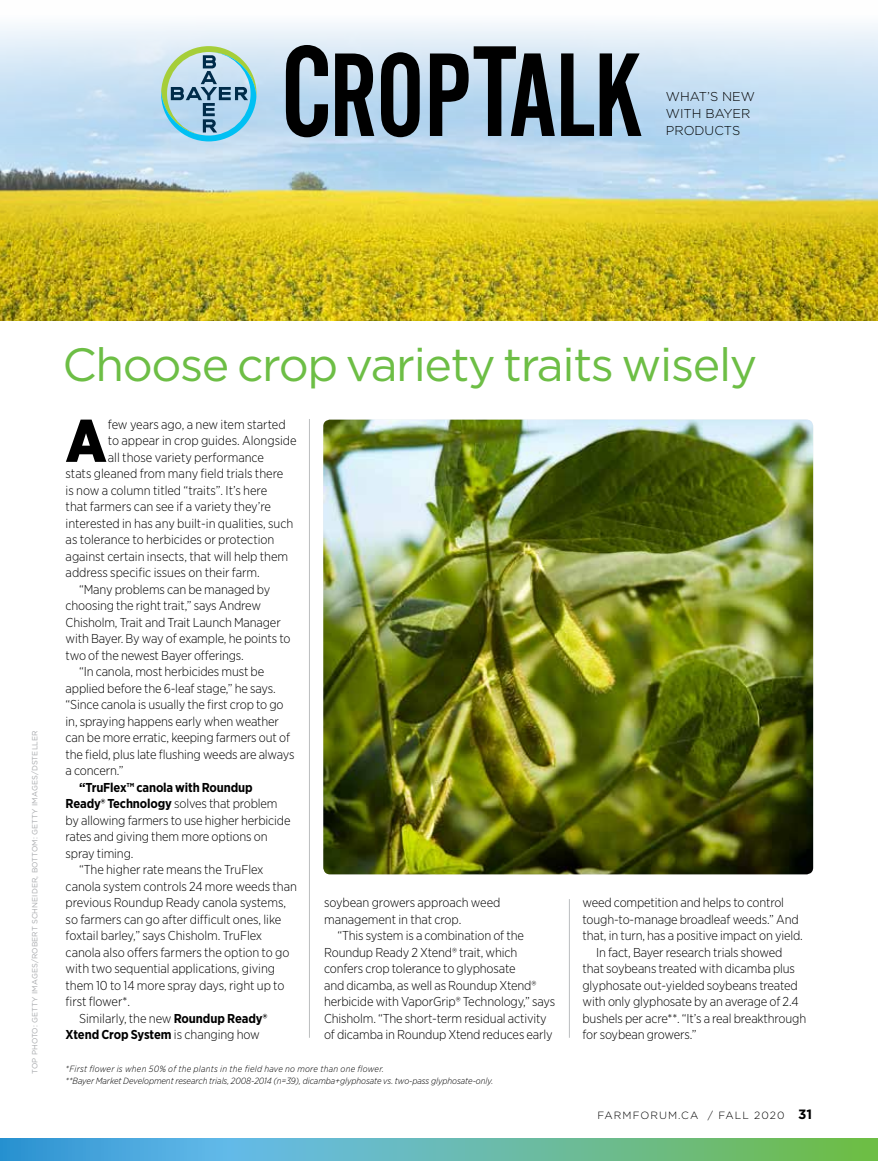
<style>
.page{position:relative;width:878px;height:1161px;background:#fff}
.page>*{position:absolute;margin:0;border:0;box-sizing:border-box;transform-origin:0 0}
.t1{font:900 60px "Gotham Narrow";color:#000}
.t2{font:46.5px "Gotham";letter-spacing:-.03em;color:#6dbe45}
.t3{font:300 12.9px/16.5px "Gotham Narrow";letter-spacing:-.01em;color:#000}
.t4{font:700 12.9px "Gotham Narrow";letter-spacing:-.01em;color:#000}
.t5{font:300 12.9px/17.1px "Gotham";color:#000}
.t6{font:300 10.5px "Gotham";letter-spacing:.1em;color:#000}
.t7{font:italic 300 9px/12px "Gotham Narrow";letter-spacing:-.005em;color:#000}
.t8{font:7.5px "Gotham";letter-spacing:.015em;color:#a7a9ac}
.s1{font-weight:700}
.s2{font-weight:300}
.s3{font-weight:700;font-size:13.5px}
</style>
<div class="page">
<img style="left:0;top:23px;width:878px;height:297px">
<svg style="left:286px;top:45px;width:42px;height:92px;background:#55616a"></svg>
<svg style="left:335px;top:54px;width:39px;height:82px;background:#394248"></svg>
<svg style="left:381px;top:52px;width:38px;height:85px;background:#434c54"></svg>
<svg style="left:430px;top:46px;width:124px;height:90px;background:#616f7a"></svg>
<svg style="left:561px;top:53px;width:80px;height:83px;background:#5e6b76"></svg>
<hr style="left:309px;top:419px;width:1px;height:619px;background:#bcbec0">
<svg style="left:161px;top:46px;width:95px;height:95px;background:#99c6ce"></svg>
<hr style="left:569px;top:899px;width:1px;height:139px;background:#bcbec0">
<svg style="left:0;top:1138px;width:878px;height:23px;background:#61b5aa"></svg>
<img style="left:323px;top:420px;width:490px;height:454px">
<p class="t5" style="left:665px;top:88px;width:91px">WHAT’S NEW<br>WITH BAYER<br>PRODUCTS</p>
<p class="t8" style="left:31px;top:1074px;width:345px;rotate:-90deg">TOP PHOTO: GETTY IMAGES/ROBERT SCHNEIDER, BOTTOM: GETTY IMAGES/DSTELLER</p>
<h2 class="t2" style="left:63px;top:339px;width:696px">Choose crop variety traits wisely</h2>
<h1 class="t1" style="left:66px;top:401px;width:42px">A</h1>
<p class="t3" style="left:108px;top:416px;width:179px">few years ago, a new item started</p>
<p class="t3" style="left:108px;top:432px;width:190px">to appear in crop guides. Alongside</p>
<p class="t3" style="left:108px;top:449px;width:158px">all those variety performance</p>
<p class="t3" style="left:66px;top:465px;width:219px">stats gleaned from many field trials there</p>
<p class="t3" style="left:66px;top:482px;width:203px">is now a column titled “traits”. It’s here</p>
<p class="t3" style="left:66px;top:498px;width:207px">that farmers can see if a variety they’re</p>
<p class="t3" style="left:66px;top:515px;width:229px">interested in has any built-in qualities, such</p>
<p class="t3" style="left:66px;top:531px;width:210px">as tolerance to herbicides or protection</p>
<p class="t3" style="left:66px;top:548px;width:224px">against certain insects, that will help them</p>
<p class="t3" style="left:66px;top:564px;width:196px">address specific issues on their farm.</p>
<p class="t3" style="left:79px;top:581px;width:193px">“Many problems can be managed by</p>
<p class="t3" style="left:66px;top:597px;width:197px">choosing the right trait,” says Andrew</p>
<p class="t3" style="left:66px;top:614px;width:217px">Chisholm, Trait and Trait Launch Manager</p>
<p class="t3" style="left:66px;top:630px;width:226px">with Bayer. By way of example, he points to</p>
<p class="t3" style="left:66px;top:647px;width:180px">two of the newest Bayer offerings.</p>
<p class="t3" style="left:79px;top:663px;width:186px">“In canola, most herbicides must be</p>
<p class="t3" style="left:66px;top:680px;width:212px">applied before the 6-leaf stage,” he says.</p>
<p class="t3" style="left:66px;top:696px;width:219px">“Since canola is usually the first crop to go</p>
<p class="t3" style="left:66px;top:713px;width:215px">in, spraying happens early when weather</p>
<p class="t3" style="left:66px;top:729px;width:226px">can be more erratic, keeping farmers out of</p>
<p class="t3" style="left:66px;top:746px;width:230px">the field, plus late flushing weeds are always</p>
<p class="t3" style="left:66px;top:762px;width:59px">a concern.”</p>
<p class="t4" style="left:79px;top:779px;width:175px">“TruFlex™ canola with Roundup</p>
<p class="t3" style="left:66px;top:795px;width:213px"><span class="s1">Ready® Technology</span> solves that problem</p>
<p class="t3" style="left:66px;top:812px;width:226px">by allowing farmers to use higher herbicide</p>
<p class="t3" style="left:66px;top:828px;width:203px">rates and giving them more options on</p>
<p class="t3" style="left:66px;top:845px;width:69px">spray timing.</p>
<p class="t3" style="left:79px;top:861px;width:186px">“The higher rate means the TruFlex</p>
<p class="t3" style="left:66px;top:878px;width:233px">canola system controls 24 more weeds than</p>
<p class="t3" style="left:66px;top:894px;width:222px">previous Roundup Ready canola systems,</p>
<p class="t3" style="left:66px;top:911px;width:217px">so farmers can go after difficult ones, like</p>
<p class="t3" style="left:66px;top:927px;width:198px">foxtail barley,” says Chisholm. TruFlex</p>
<p class="t3" style="left:66px;top:944px;width:225px">canola also offers farmers the option to go</p>
<p class="t3" style="left:66px;top:960px;width:211px">with two sequential applications, giving</p>
<p class="t3" style="left:66px;top:977px;width:220px">them 10 to 14 more spray days, right up to</p>
<p class="t3" style="left:66px;top:993px;width:66px">first flower*.</p>
<p class="t3" style="left:79px;top:1010px;width:190px">Similarly, the new <span class="s1">Roundup Ready®</span></p>
<p class="t4" style="left:66px;top:1027px;width:196px">Xtend Crop System <span class="s2">is changing how</span></p>
<p class="t3" style="left:324px;top:894px;width:178px">soybean growers approach weed management in that crop.</p>
<p class="t3" style="left:324px;top:927px;width:233px;text-indent:14px">“This system is a combination of the Roundup Ready 2 Xtend® trait, which confers crop tolerance to glyphosate<br>and dicamba, as well as Roundup Xtend® herbicide with VaporGrip® Technology,” says Chisholm. “The short-term residual activity of dicamba in Roundup Xtend reduces early</p>
<p class="t7" style="left:66px;top:1063px;width:429px">*First flower is when 50% of the plants in the field have no more than one flower.<br>**Bayer Market Development research trials, 2008-2014 (n=39), dicamba+glyphosate vs. two-pass glyphosate-only.</p>
<p class="t3" style="left:582px;top:894px;width:203px">weed competition and helps to control</p>
<p class="t3" style="left:582px;top:911px;width:218px">tough-to-manage broadleaf weeds.” And</p>
<p class="t3" style="left:582px;top:927px;width:222px">that, in turn, has a positive impact on yield.</p>
<p class="t3" style="left:596px;top:944px;width:188px">In fact, Bayer research trials showed</p>
<p class="t3" style="left:582px;top:960px;width:214px">that soybeans treated with dicamba plus</p>
<p class="t3" style="left:582px;top:977px;width:217px">glyphosate out-yielded soybeans treated</p>
<p class="t3" style="left:582px;top:993px;width:218px">with only glyphosate by an average of 2.4</p>
<p class="t3" style="left:582px;top:1010px;width:225px">bushels per acre**. “It’s a real breakthrough</p>
<p class="t3" style="left:582px;top:1026px;width:116px">for soybean growers.”</p>
<p class="t6" style="left:597px;top:1109px;width:216px">FARMFORUM.CA / FALL 2020 <span class="s3">31</span></p>
</div>
